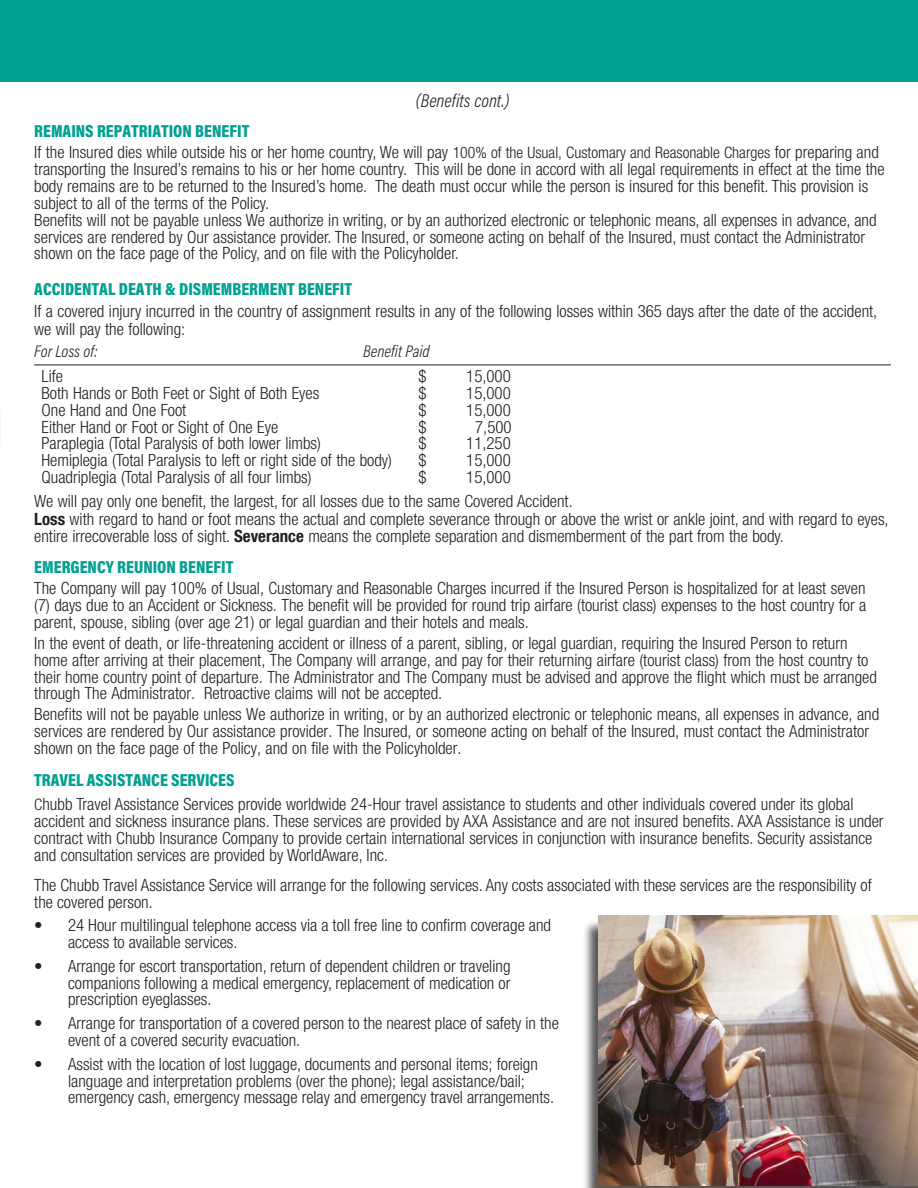
<style>
.page{position:relative;width:918px;height:1188px;background:#fff}
.page>*{position:absolute;margin:0;border:0;box-sizing:border-box;transform-origin:0 0}
.Paragraph{font:italic 300 18.75px "Acumin Pro Cond";letter-spacing:.005em;color:#231f20}
.t1{font:900 17.55px "Acumin Pro Cond";color:#00a192}
.Paragraph-2{font:300 condensed 16.95px/17px "Helvetica Neue LT Com";color:#231f20}
.Paragraph-3{font:italic 300 16.95px "Acumin Pro Cond";color:#231f20}
.s1{font-size:15.75px}
.s2{font-weight:700}
</style>
<div class="page">
<div style="left:0;top:0;width:918px;height:82px;background:#00a192"></div>
<hr style="left:34px;top:365px;width:857px;height:1px;background:#231f20">
<div style="left:582px;top:919px;width:336px;height:269px;background:#231f20;opacity:.75"></div>
<img style="left:599px;top:915px;width:319px;height:271px">
<p class="Paragraph" style="left:416px;top:88px;width:95px">(Benefits cont.)</p>
<p class="t1" style="left:34px;top:119px;width:217px">REMAINS REPATRIATION BENEFIT</p>
<p class="Paragraph-2" style="left:34px;top:144px;width:852px">If the Insured dies while outside his or her home country, We will pay <span class="s1">100% of the Usual, Customary and Reasonable Charges</span> for preparing and transporting the Insured’s remains to his or her home country. This will be done in accord with all legal requirements in effect at the time the body remains are to be returned to the Insured’s home. The death must occur while the person is insured for this benefit. This provision is subject to all of the terms of the Policy.</p>
<p class="Paragraph-2" style="left:34px;top:211px;width:844px">Benefits will not be payable unless We authorize in writing, or by an authorized electronic or telephonic means, all expenses in advance, and services are rendered by Our assistance provider. The Insured, or someone acting on behalf of the Insured, must contact the Administrator shown on the face page of the Policy, and on file with the Policyholder.</p>
<p class="t1" style="left:34px;top:278px;width:319px">ACCIDENTAL DEATH &amp; DISMEMBERMENT BENEFIT</p>
<p class="Paragraph-2" style="left:34px;top:301px;width:845px;line-height:18.6px">If a covered injury incurred in the country of assignment results in any of the following losses within 365 days after the date of the accident, we will pay the following:</p>
<p class="Paragraph-3" style="left:34px;top:340px;width:65px">For Loss of:</p>
<p class="Paragraph-3" style="left:363px;top:340px;width:68px">Benefit Paid</p>
<p class="Paragraph-2" style="left:42px;top:367px;width:23px">Life</p>
<p class="Paragraph-2" style="left:418px;top:367px;width:10px">$</p>
<p class="Paragraph-2" style="left:466px;top:367px;width:46px">15,000</p>
<p class="Paragraph-2" style="left:42px;top:384px;width:279px">Both Hands or Both Feet or Sight of Both Eyes</p>
<p class="Paragraph-2" style="left:418px;top:384px;width:10px">$</p>
<p class="Paragraph-2" style="left:466px;top:384px;width:46px">15,000</p>
<p class="Paragraph-2" style="left:42px;top:401px;width:146px">One Hand and One Foot</p>
<p class="Paragraph-2" style="left:418px;top:401px;width:10px">$</p>
<p class="Paragraph-2" style="left:466px;top:401px;width:46px">15,000</p>
<p class="Paragraph-2" style="left:42px;top:418px;width:238px">Either Hand or Foot or Sight of One Eye</p>
<p class="Paragraph-2" style="left:418px;top:418px;width:10px">$</p>
<p class="Paragraph-2" style="left:475px;top:418px;width:38px">7,500</p>
<p class="Paragraph-2" style="left:42px;top:435px;width:281px">Paraplegia (Total Paralysis of both lower limbs)</p>
<p class="Paragraph-2" style="left:418px;top:435px;width:10px">$</p>
<p class="Paragraph-2" style="left:466px;top:435px;width:46px">11,250</p>
<p class="Paragraph-2" style="left:42px;top:452px;width:352px">Hemiplegia (Total Paralysis to left or right side of the body)</p>
<p class="Paragraph-2" style="left:418px;top:452px;width:10px">$</p>
<p class="Paragraph-2" style="left:466px;top:452px;width:46px">15,000</p>
<p class="Paragraph-2" style="left:42px;top:469px;width:272px">Quadriplegia (Total Paralysis of all four limbs)</p>
<p class="Paragraph-2" style="left:418px;top:469px;width:10px">$</p>
<p class="Paragraph-2" style="left:466px;top:469px;width:46px">15,000</p>
<p class="Paragraph-2" style="left:34px;top:492px;width:540px">We will pay only one benefit, the largest, for all losses due to the same Covered Accident.</p>
<p class="Paragraph-2" style="left:34px;top:511px;width:856px"><span class="s2">Loss</span> with regard to hand or foot means the actual and complete severance through or above the wrist or ankle joint, and with regard to eyes, entire irrecoverable loss of sight. <span class="s2">Severance</span> means the complete separation and dismemberment of the part from the body.</p>
<p class="t1" style="left:34px;top:555px;width:201px">EMERGENCY REUNION BENEFIT</p>
<p class="Paragraph-2" style="left:34px;top:579px;width:834px;text-align:justify">The Company will pay 100% of Usual, Customary and Reasonable Charges incurred if the Insured Person is hospitalized for at least seven (7) days due to an Accident or Sickness. The benefit will be provided for round trip airfare (tourist class) expenses to the host country for a parent, spouse, sibling (over age 21) or legal guardian and their hotels and meals.</p>
<p class="Paragraph-2" style="left:34px;top:634px;width:844px">In the event of death, or life-threatening accident or illness of a parent, sibling, or legal guardian, requiring the Insured Person to return home after arriving at their placement, The Company will arrange, and pay for their returning airfare (tourist class) from the host country to their home country point of departure. The Administrator and The Company must be advised and approve the flight which must be arranged through The Administrator. Retroactive claims will not be accepted.</p>
<p class="Paragraph-2" style="left:34px;top:706px;width:846px">Benefits will not be payable unless We authorize in writing, or by an authorized electronic or telephonic means, all expenses in advance, and services are rendered by Our assistance provider. The Insured, or someone acting on behalf of the Insured, must contact the Administrator shown on the face page of the Policy, and on file with the Policyholder.</p>
<p class="t1" style="left:34px;top:769px;width:202px">TRAVEL ASSISTANCE SERVICES</p>
<p class="Paragraph-2" style="left:34px;top:795px;width:851px"><span class="s1">C</span>hubb Travel Assistance Services provide worldwide 24-Hour travel assistance to students and other individuals covered under its global accident and sickness insurance plans. These services are provided by AXA Assistance and are not insured benefits. AXA Assistance is under contract with Chubb Insurance Company to provide certain international services in conjunction with insurance benefits. Security assistance and consultation services are provided by WorldAware, Inc<span class="s1">.</span></p>
<p class="Paragraph-2" style="left:34px;top:876px;width:839px">The Chubb Travel Assistance Service will arrange for the following services. Any costs associated with these services are the responsibility of the covered person.</p>
<p class="Paragraph-2" style="left:68px;top:917px;width:485px;text-indent:-34px">• 24 Hour multilingual telephone access via a toll free line to confirm coverage and access to available services.</p>
<p class="Paragraph-2" style="left:68px;top:957px;width:444px;text-align:justify;text-indent:-34px">• Arrange for escort transportation, return of dependent children or traveling companions following a medical emergency, replacement of medication or prescription eyeglasses.</p>
<p class="Paragraph-2" style="left:68px;top:1015px;width:492px;text-indent:-34px">• Arrange for transportation of a covered person to the nearest place of safety in the event of a covered security evacuation.</p>
<p class="Paragraph-2" style="left:68px;top:1055px;width:488px;text-indent:-34px">• Assist with the location of lost luggage, documents and personal items; foreign language and interpretation problems (over the phone); legal assistance/bail; emergency cash, emergency message relay and emergency travel arrangements.</p>
</div>
